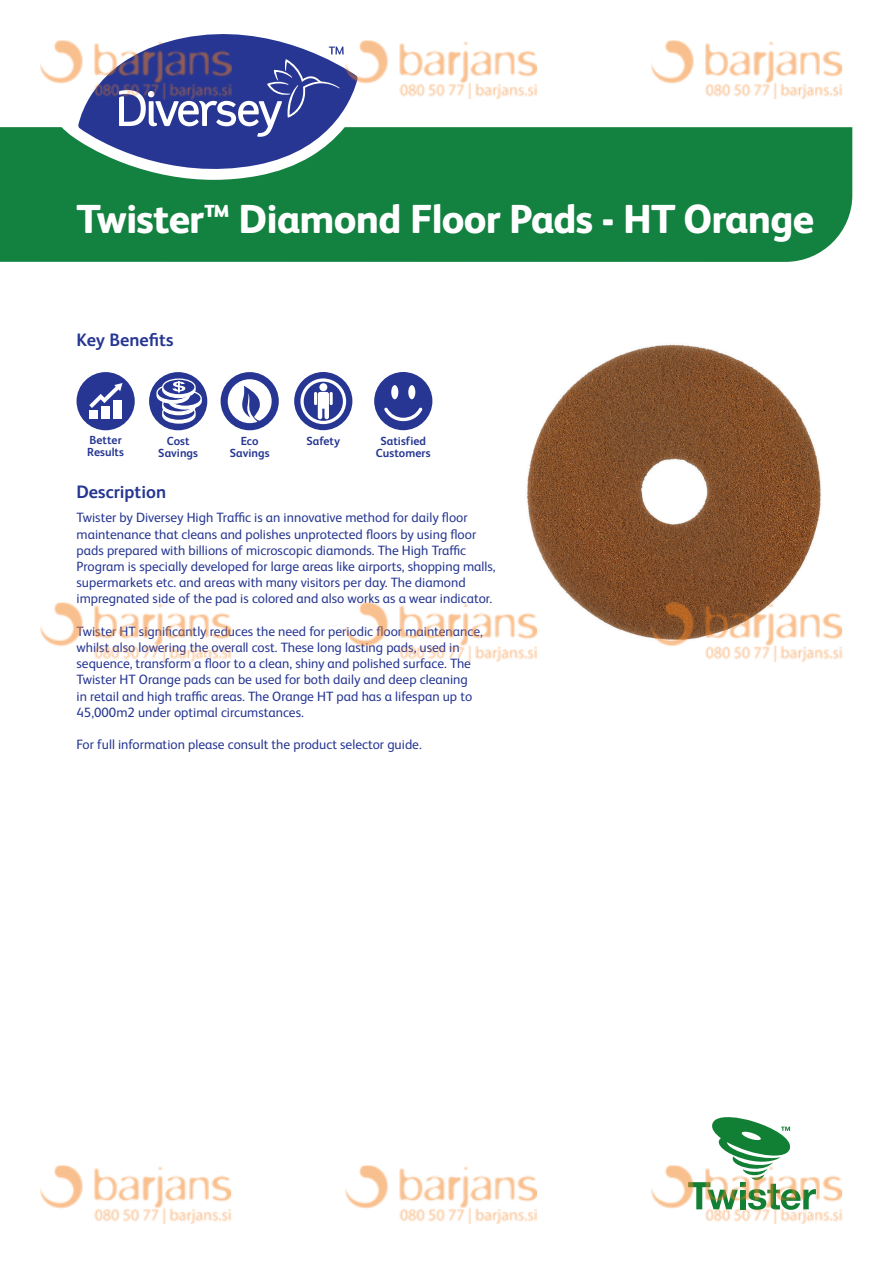
<style>
.page{position:relative;width:893px;height:1263px;background:#fff}
.page>*{position:absolute;margin:0;border:0;box-sizing:border-box;transform-origin:0 0}
.t1{font:800 40.5px "FS Albert Pro";letter-spacing:-.02em;color:#fff}
.t2{font:700 18px "FS Albert Pro";color:#263692}
.t3{font:13.5px/16.2px "FS Albert Pro";color:#263692}
.t4{font:700 11.7px/12.5px "FS Albert Pro";letter-spacing:.005em;color:#263692;text-align:center}
</style>
<div class="page">
<img style="left:526px;top:344px;width:295px;height:290px">
<div style="left:0;top:127px;width:852px;height:135px;background:#13813f"></div>
<svg style="left:58px;top:127px;width:314px;height:53px;background:#22894b"></svg>
<svg style="left:78px;top:37px;width:280px;height:144px"></svg>
<svg style="left:712px;top:1117px;width:79px;height:30px"></svg>
<div style="left:374px;top:372px;width:58px;height:58px;background:#263692;border-radius:50%"></div>
<svg style="left:384px;top:407px;width:38px;height:14px"></svg>
<div style="left:391px;top:385px;width:7px;height:14px;background:#fff;border-radius:50%"></div>
<div style="left:408px;top:385px;width:7px;height:14px;background:#fff;border-radius:50%"></div>
<svg style="left:221px;top:372px;width:58px;height:58px"></svg>
<div style="left:77px;top:372px;width:58px;height:58px;background:#263692;border-radius:50%"></div>
<svg style="left:89px;top:383px;width:34px;height:25px"></svg>
<div style="left:89px;top:410px;width:9px;height:9px;background:#fff"></div>
<div style="left:101px;top:406px;width:9px;height:13px;background:#fff"></div>
<div style="left:113px;top:400px;width:9px;height:19px;background:#fff"></div>
<div style="left:294px;top:372px;width:58px;height:58px;background:#263692;border-radius:50%"></div>
<svg style="left:300px;top:378px;width:46px;height:46px"></svg>
<div style="left:149px;top:372px;width:58px;height:58px;background:#263692;border-radius:50%"></div>
<svg style="left:156px;top:378px;width:46px;height:46px"></svg>
<img style="left:40px;top:34px;width:220px;height:82px">
<img style="left:328px;top:37px;width:210px;height:79px">
<img style="left:651px;top:40px;width:192px;height:59px">
<img style="left:40px;top:602px;width:192px;height:60px">
<img style="left:345px;top:585px;width:220px;height:77px">
<img style="left:633px;top:585px;width:210px;height:77px">
<img style="left:40px;top:1165px;width:192px;height:59px">
<img style="left:345px;top:1165px;width:193px;height:59px">
<img style="left:651px;top:1147px;width:192px;height:77px">
<h1 class="t1" style="left:77px;top:187px;width:739px">Twister™ Diamond Floor Pads - HT Orange</h1>
<h2 class="t2" style="left:77px;top:327px;width:99px">Key Benefits</h2>
<p class="t4" style="left:87px;top:433px;width:38px;text-align:left">Better<br>Results</p>
<p class="t4" style="left:167px;top:434px;width:24px">Cost</p>
<p class="t4" style="left:306px;top:434px;width:35px">Safety</p>
<p class="t4" style="left:230px;top:434px;width:41px">Eco<br>Savings</p>
<p class="t4" style="left:158px;top:446px;width:41px">Savings</p>
<p class="t4" style="left:376px;top:434px;width:56px">Satisfied<br>Customers</p>
<h2 class="t2" style="left:77px;top:479px;width:91px">Description</h2>
<p class="t3" style="left:77px;top:509px;width:421px">Twister by Diversey High Traffic is an innovative method for daily floor maintenance that cleans and polishes unprotected floors by using floor pads prepared with billions of microscopic diamonds. The High Traffic Program is specially developed for large areas like airports, shopping malls, supermarkets etc. and areas with many visitors per day. The diamond impregnated side of the pad is colored and also works as a wear indicator.</p>
<p class="t3" style="left:77px;top:622px;width:408px">Twister HT significantly reduces the need for periodic floor maintenance, whilst also lowering the overall cost. These long lasting pads, used in sequence, transform a floor to a clean, shiny and polished surface. The Twister HT Orange pads can be used for both daily and deep cleaning<br>in retail and high traffic areas. The Orange HT pad has a lifespan up to 45,000m2 under optimal circumstances.</p>
<p class="t3" style="left:77px;top:735px;width:347px">For full information please consult the product selector guide.</p>
</div>
